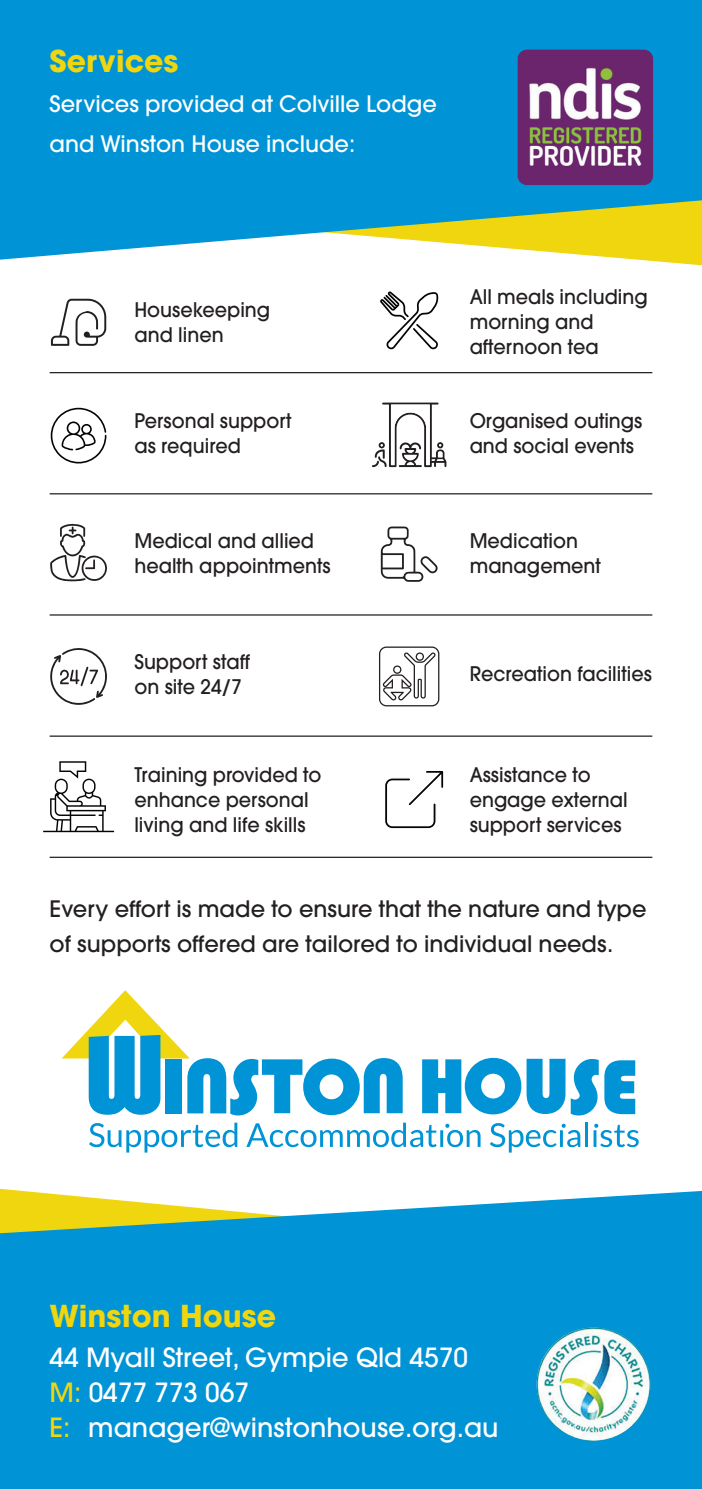
<style>
.page{position:relative;width:702px;height:1489px;background:#fff}
.page>*{position:absolute;margin:0;border:0;box-sizing:border-box;transform-origin:0 0}
.t1{font:700 30px "Avant Garde";color:#f0d60f}
.t2{font:500 26.25px/35px "Avant Garde";color:#fff}
.t3{font:500 22.5px/35px "Avant Garde";color:#231f20}
.t4{font:500 22.5px/40px "Avant Garde";color:#fff}
.t5{font:500 20px/25px "Avant Garde";color:#231f20;scale:.96 1}
.s1{color:#f0d60f}
</style>
<div class="page">
<hr style="left:50px;top:856px;width:602px;height:1px;background:#231f20">
<hr style="left:50px;top:372px;width:602px;height:1px;background:#231f20">
<hr style="left:50px;top:614px;width:602px;height:1px;background:#231f20">
<hr style="left:50px;top:493px;width:602px;height:1px;background:#231f20">
<hr style="left:50px;top:735px;width:602px;height:1px;background:#231f20">
<svg style="left:0;top:0;width:702px;height:260px;fill:#0093d5"></svg>
<svg style="left:372px;top:402px;width:74px;height:65px"></svg>
<svg style="left:50px;top:523px;width:57px;height:58px"></svg>
<svg style="left:381px;top:526px;width:56px;height:56px"></svg>
<svg style="left:50px;top:648px;width:57px;height:56px"></svg>
<svg style="left:379px;top:646px;width:60px;height:60px"></svg>
<svg style="left:43px;top:761px;width:71px;height:71px"></svg>
<svg style="left:380px;top:291px;width:58px;height:58px"></svg>
<svg style="left:0;top:1190px;width:702px;height:298px;fill:#0093d5"></svg>
<svg style="left:51px;top:408px;width:55px;height:55px"></svg>
<svg style="left:51px;top:299px;width:55px;height:47px"></svg>
<svg style="left:385px;top:771px;width:59px;height:58px"></svg>
<svg style="left:89px;top:1122px;width:148px;height:30px"></svg>
<svg style="left:246px;top:1122px;width:234px;height:25px"></svg>
<svg style="left:490px;top:1123px;width:90px;height:29px"></svg>
<hr style="left:585px;top:1122px;width:3px;height:24px;background:#0093d5">
<svg style="left:593px;top:1123px;width:45px;height:24px"></svg>
<svg style="left:604px;top:1060px;width:31px;height:54px"></svg>
<svg style="left:422px;top:1057px;width:176px;height:58px"></svg>
<svg style="left:62px;top:990px;width:340px;height:125px"></svg>
<img style="left:536px;top:1327px;width:114px;height:113px;border-radius:57px">
<img style="left:517px;top:50px;width:136px;height:135px">
<h1 class="t1" style="left:50px;top:41px;width:130px">Services</h1>
<p class="t4" style="left:50px;top:84px;width:389px">Services provided at Colville Lodge and Winston House include:</p>
<p class="t5" style="left:134px;top:297px;width:143px">Housekeeping and linen</p>
<p class="t5" style="left:134px;top:408px;width:165px">Personal support as required</p>
<p class="t5" style="left:134px;top:528px;width:206px">Medical and allied health appointments</p>
<p class="t5" style="left:134px;top:649px;width:122px">Support staff on site 24/7</p>
<p class="t5" style="left:134px;top:762px;width:196px">Training provided to enhance personal living and life skills</p>
<p class="t5" style="left:469px;top:284px;width:187px">All meals including morning and afternoon tea</p>
<p class="t5" style="left:469px;top:408px;width:181px">Organised outings and social events</p>
<p class="t5" style="left:469px;top:528px;width:138px">Medication management</p>
<p class="t5" style="left:469px;top:661px;width:191px">Recreation facilities</p>
<p class="t5" style="left:469px;top:762px;width:166px">Assistance to engage external support services</p>
<p class="t3" style="left:50px;top:891px;width:598px">Every effort is made to ensure that the nature and type of supports offered are tailored to individual needs.</p>
<h1 class="t1" style="left:50px;top:1296px;width:228px">Winston House</h1>
<h2 class="t2" style="left:50px;top:1340px;width:450px">44 Myall Street, Gympie Qld 4570<br><span class="s1">M:</span> 0477 773 067<br><span class="s1">E:</span> manager@winstonhouse.org.au</h2>
</div>
